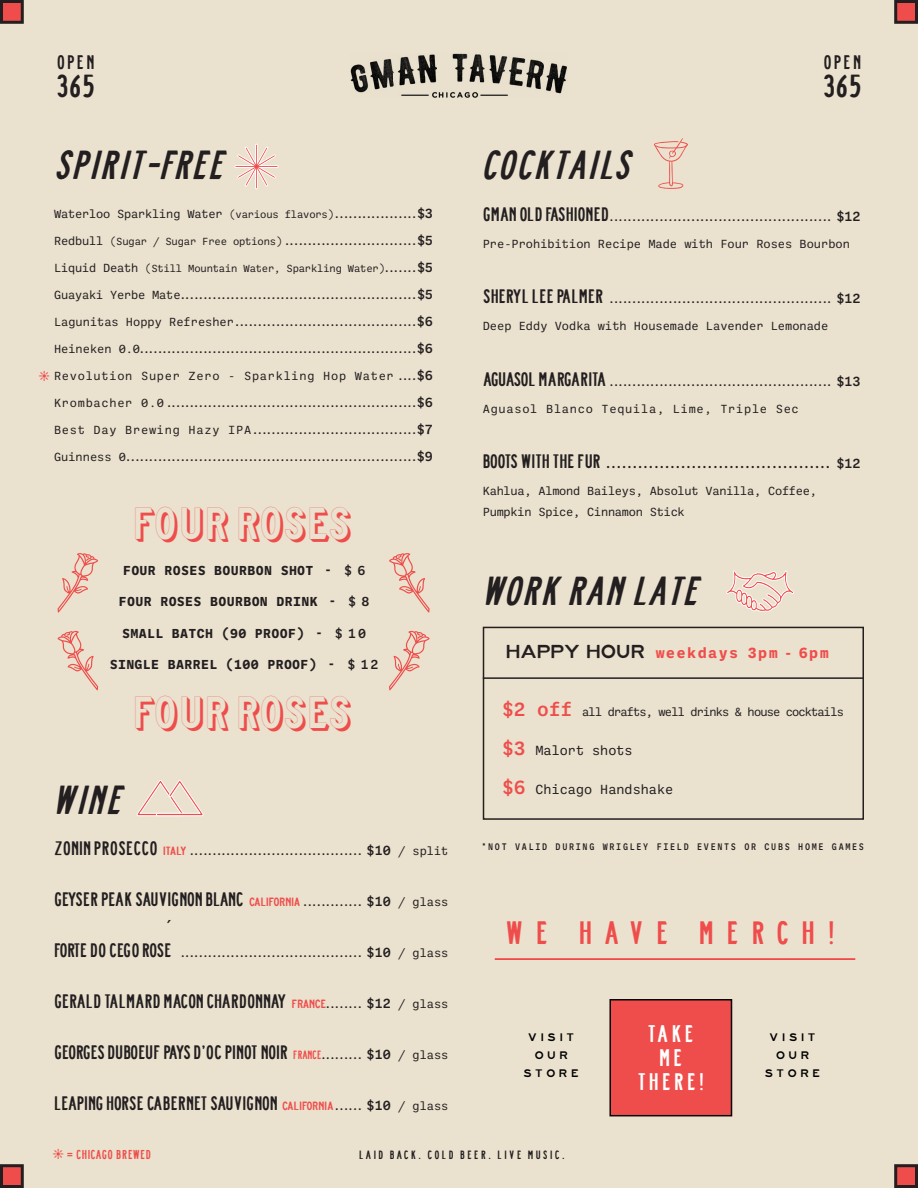
<style>
.page{position:relative;width:918px;height:1188px;background:#eae1ce}
.page>*{position:absolute;margin:0;border:0;box-sizing:border-box;transform-origin:0 0}
.t1{font:45px "Jandus Road Depth";color:#ef4d4b}
.t2{font:italic condensed 42px "Jandus Road";letter-spacing:.05em;color:#231f20}
.t3{font:32.4px "Jandus Road Condensed";letter-spacing:.385em;color:#ef4d4b}
.t4{font:31.95px "Jandus Road Condensed";color:#231f20}
.t5{font:24px/24px "Jandus Road Condensed";letter-spacing:.13em;color:#fff;text-align:center}
.t6{font:21px "Akzid Grtsk Next";color:#231f20}
.t7{font:19.65px "Jandus Road Condensed";letter-spacing:.11em;color:#231f20}
.t8{font:19.5px "Jandus Road Condensed";letter-spacing:-.025em;color:#231f20}
.t9{font:19.5px "Jandus Road Condensed";color:#231f20}
.t10{font:18.9px "Minion Pro";color:#ef4d4b}
.t11{font:16.5px/27px "Jandus Road Condensed";color:#231f20;text-align:justify}
.t12{font:700 15px "Ballinger Mono";letter-spacing:.1em;color:#ef4d4b}
.t13{font:13.5px "Ballinger Mono";color:#231f20}
.t14{font:700 13.35px "Ballinger Mono";letter-spacing:.025em;color:#231f20}
.t15{font:12.9px "Jandus Road Condensed";letter-spacing:.05em;color:#ef4d4b}
.t16{font:12px "Ballinger Mono";color:#231f20}
.t17{font:12px "Ballinger Mono";letter-spacing:.06em;color:#231f20}
.t18{font:12px/21px "Ballinger Mono";letter-spacing:-.02em;color:#231f20}
.t19{font:12px "Ballinger Mono";letter-spacing:-.07em;color:#231f20}
.t20{font:12px "Jandus Road Condensed";letter-spacing:.2em;color:#231f20}
.t21{font:10.5px "Ballinger Mono";letter-spacing:-.015em;color:#231f20}
.t22{font:10.5px/17.9px "Jandus Road Extended";letter-spacing:.385em;color:#000;text-align:center}
.t23{font:500 9.75px "Ballinger Mono";letter-spacing:.2em;color:#231f20;scale:.86 1}
.s1{font-size:10.5px}
.s2{font-family:"Jandus Road Condensed";font-size:16.5px}
.s3{font-weight:500;font-size:13.5px}
.s4{font-family:"Ballinger Mono";font-size:12px}
.s5{font-family:"Ballinger Mono";font-size:10.5px}
.s6{font-family:"Ballinger Mono";font-weight:500;font-size:13.5px}
.s7{font-size:12px}
.s8{font-weight:500}
.s9{font-size:19.5px}
.s10{font-family:"Jandus Road";font-size:12px;color:#ef4d4b}
.s11{font-size:16.5px}
.s12{font-size:12px;color:#ef4d4b}
.s13{font-family:"Jandus Road Extended";font-weight:400;font-size:18px;color:#231f20}
.s14{font-weight:500;font-size:19.5px;color:#ef4d4b}
.s15{font-family:"Minion Pro";font-size:18.9px}
</style>
<div class="page">
<div style="left:2px;top:2px;width:20px;height:20px;background:#ef4d4b"></div>
<div style="left:0;top:0;width:24px;height:24px;border:3px solid #231f20"></div>
<div style="left:2px;top:1166px;width:20px;height:20px;background:#ef4d4b"></div>
<div style="left:0;top:1164px;width:24px;height:24px;border:3px solid #231f20"></div>
<div style="left:896px;top:2px;width:20px;height:20px;background:#ef4d4b"></div>
<div style="left:894px;top:0;width:24px;height:24px;border:3px solid #231f20"></div>
<div style="left:896px;top:1166px;width:20px;height:20px;background:#ef4d4b"></div>
<div style="left:894px;top:1164px;width:24px;height:24px;border:3px solid #231f20"></div>
<img style="left:351px;top:53px;width:216px;height:45px">
<div style="left:609px;top:999px;width:123px;height:117px;background:#ef4d4b;border:2px solid #040503"></div>
<div style="left:483px;top:627px;width:381px;height:193px;border:2px solid #231f20"></div>
<svg style="left:654px;top:138px;width:34px;height:51px"></svg>
<svg style="left:234px;top:144px;width:45px;height:45px"></svg>
<svg style="left:137px;top:780px;width:67px;height:36px"></svg>
<hr style="left:495px;top:958px;width:360px;height:2px;background:#ef4d4b">
<svg style="left:727px;top:570px;width:67px;height:42px"></svg>
<hr style="left:483px;top:677px;width:381px;height:2px;background:#231f20">
<svg style="left:58px;top:553px;width:40px;height:60px"></svg>
<svg style="left:389px;top:553px;width:41px;height:60px"></svg>
<svg style="left:57px;top:630px;width:41px;height:60px"></svg>
<svg style="left:389px;top:630px;width:41px;height:60px"></svg>
<p class="t7" style="left:57px;top:52px;width:39px">OPEN</p>
<h3 class="t4" style="left:56px;top:70px;width:41px">365</h3>
<h2 class="t2" style="left:59px;top:144px;width:170px">SPIRIT-FREE</h2>
<h2 class="t2" style="left:486px;top:144px;width:149px">COCKTAILS</h2>
<p class="t7" style="left:823px;top:52px;width:39px">OPEN</p>
<h3 class="t4" style="left:823px;top:70px;width:41px">365</h3>
<p class="t16" style="left:54px;top:208px;width:381px">Waterloo Sparkling Water <span class="s1">(various flavors)</span> <span class="s2">..................</span><span class="s3">$3</span></p>
<p class="t11" style="left:54px;top:226px;width:381px"><span class="s4">Redbull</span> <span class="s5">(Sugar / Sugar Free options)</span> .............................<span class="s6">$5</span></p>
<p class="t21" style="left:54px;top:263px;width:381px"><span class="s7">Liquid Death</span> (Still Mountain Water, Sparkling Water) <span class="s2">.......</span><span class="s3">$5</span></p>
<p class="t11" style="left:54px;top:280px;width:381px"><span class="s4">Guayaki Yerbe Mate</span> ....................................................<span class="s6">$5<br></span><span class="s4">Lagunitas Hoppy Refresher</span> ........................................<span class="s6">$6<br></span><span class="s4">Heineken 0.0</span> .............................................................<span class="s6">$6</span></p>
<p class="t17" style="left:54px;top:370px;width:381px">Revolution Super Zero - Sparkling Hop Water <span class="s2">....</span><span class="s3">$6</span></p>
<p class="t11" style="left:54px;top:388px;width:381px"><span class="s4">Krombacher 0.0</span> .......................................................<span class="s6">$6<br></span><span class="s4">Best Day Brewing Hazy IPA</span> ....................................<span class="s6">$7<br></span><span class="s4">Guinness 0</span> ................................................................<span class="s6">$9</span></p>
<p class="t10" style="left:38px;top:362px;width:13px">•</p>
<h1 class="t1" style="left:133px;top:503px;width:221px">FOUR ROSES</h1>
<p class="t14" style="left:123px;top:563px;width:244px">FOUR ROSES BOURBON SHOT - <span class="s8">$ 6</span></p>
<p class="t14" style="left:119px;top:594px;width:252px">FOUR ROSES BOURBON DRINK - <span class="s8">$ 8</span></p>
<p class="t14" style="left:122px;top:625px;width:245px">SMALL BATCH (90 PROOF) - <span class="s8">$ 10</span></p>
<p class="t14" style="left:110px;top:657px;width:270px">SINGLE BARREL (100 PROOF) - <span class="s8">$ 12</span></p>
<h1 class="t1" style="left:133px;top:692px;width:221px">FOUR ROSES</h1>
<h2 class="t2" style="left:57px;top:779px;width:69px">WINE</h2>
<p class="t11" style="left:54px;top:836px;width:396px"><span class="s9">ZONIN PROSECCO</span> <span class="s10">ITALY</span> ...................................... <span class="s6">$10</span> <span class="s4">/ split</span></p>
<p class="t8" style="left:54px;top:890px;width:396px">GEYSER PEAK SAUVIGNON BLANC <span class="s10">CALIFORNIA</span> <span class="s11">.............</span> <span class="s6">$10</span> <span class="s4">/ glass</span></p>
<p class="t11" style="left:54px;top:938px;width:396px"><span class="s9">FORTE DO CEGO ROSE</span> ........................................ <span class="s6">$10</span> <span class="s4">/ glass</span></p>
<p class="t9" style="left:54px;top:992px;width:396px">GERALD TALMARD MACON CHARDONNAY <span class="s10">FRANCE</span><span class="s11">........</span> <span class="s6">$12</span> <span class="s4">/ glass</span></p>
<p class="t8" style="left:54px;top:1043px;width:396px">GEORGES DUBOEUF PAYS D'OC PINOT NOIR <span class="s12">FRANCE</span> <span class="s11">.........</span> <span class="s6">$10</span> <span class="s4">/ glass</span></p>
<p class="t8" style="left:54px;top:1094px;width:396px">LEAPING HORSE CABERNET SAUVIGNON <span class="s10">CALIFORNIA</span> <span class="s11">......</span> <span class="s6">$10</span> <span class="s4">/ glass</span></p>
<p class="t6" style="left:167px;top:914px;width:6px">´</p>
<p class="t11" style="left:483px;top:201px;width:379px"><span class="s9">GMAN OLD FASHIONED</span> ................................................. <span class="s6">$12</span></p>
<p class="t16" style="left:483px;top:237px;width:369px">Pre-Prohibition Recipe Made with Four Roses Bourbon</p>
<p class="t11" style="left:483px;top:284px;width:379px"><span class="s9">SHERYL LEE PALMER</span> ................................................. <span class="s6">$12</span></p>
<p class="t16" style="left:483px;top:319px;width:347px">Deep Eddy Vodka with Housemade Lavender Lemonade</p>
<p class="t11" style="left:483px;top:366px;width:379px"><span class="s9">AGUASOL MARGARITA</span> ................................................. <span class="s6">$13</span></p>
<p class="t17" style="left:483px;top:402px;width:318px">Aguasol Blanco Tequila, Lime, Triple Sec</p>
<p class="t8" style="left:483px;top:452px;width:379px">BOOTS WITH THE FUR .......................................... <span class="s6">$12</span></p>
<p class="t18" style="left:483px;top:481px;width:336px">Kahlua, Almond Baileys, Absolut Vanilla, Coffee,<br>Pumpkin Spice, Cinnamon Stick</p>
<h2 class="t2" style="left:486px;top:571px;width:217px">WORK RAN LATE</h2>
<p class="t12" style="left:506px;top:645px;width:324px"><span class="s13">HAPPY HOUR</span> weekdays 3pm - 6pm</p>
<p class="t19" style="left:502px;top:705px;width:343px"><span class="s14">$2 off</span> all drafts, well drinks &amp; house cocktails</p>
<p class="t13" style="left:502px;top:743px;width:132px"><span class="s14">$3</span> Malort shots</p>
<p class="t13" style="left:502px;top:782px;width:173px"><span class="s14">$6</span> Chicago Handshake</p>
<p class="t23" style="left:482px;top:841px;width:446px">*NOT VALID DURING WRIGLEY FIELD EVENTS OR CUBS HOME GAMES</p>
<h3 class="t3" style="left:506px;top:917px;width:331px">WE HAVE MERCH!</h3>
<h3 class="t5" style="left:637px;top:1022px;width:68px">TAKE<br>ME<br>THERE!</h3>
<p class="t22" style="left:524px;top:1028px;width:57px">VISIT<br>OUR<br>STORE</p>
<p class="t22" style="left:765px;top:1028px;width:57px">VISIT<br>OUR<br>STORE</p>
<p class="t15" style="left:52px;top:1148px;width:100px"><span class="s15">•</span> = CHICAGO BREWED</p>
<p class="t20" style="left:359px;top:1149px;width:207px">LAID BACK. COLD BEER. LIVE MUSIC.</p>
</div>
